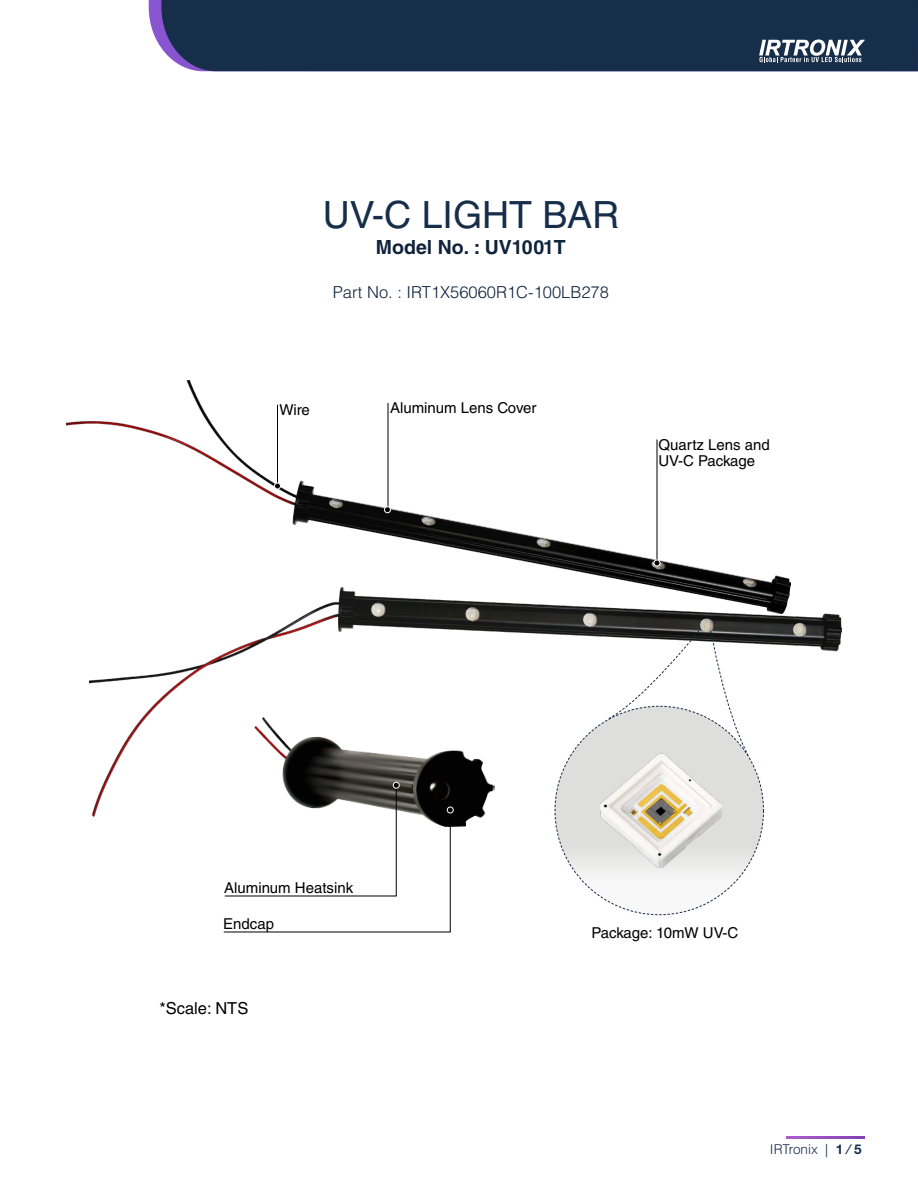
<style>
.page{position:relative;width:918px;height:1188px;background:#fff}
.page>*{position:absolute;margin:0;border:0;box-sizing:border-box;transform-origin:0 0}
.t1{font:37.5px "Helvetica LT Std";color:#162e4a}
.t2{font:700 19.5px "Helvetica LT Std";color:#0f233b}
.t3{font:300 16.5px "Helvetica LT Std";color:#0f233b}
.t4{font:16.5px "Helvetica LT Std";color:#000}
.t5{font:15px "Helvetica LT Std";color:#000}
.t6{font:300 13.5px "Helvetica LT Std";color:#162e4a}
.s1{font-family:"Helvetica LT Std Fractions Bd";font-weight:400}
</style>
<div class="page">
<svg style="left:786px;top:1136px;width:78px;height:2px"></svg>
<div style="left:161px;top:0;width:757px;height:71px;background:#162e4a"></div>
<svg style="left:759px;top:39px;width:106px;height:23px"></svg>
<img style="left:67px;top:380px;width:724px;height:208px">
<img style="left:90px;top:588px;width:751px;height:228px">
<svg style="left:555px;top:706px;width:209px;height:209px"></svg>
<img style="left:601px;top:754px;width:120px;height:114px">
<hr style="left:277px;top:405px;width:1px;height:82px;background:#000">
<hr style="left:388px;top:403px;width:1px;height:106px;background:#000">
<hr style="left:657px;top:439px;width:1px;height:126px;background:#000">
<div style="left:274px;top:483px;width:7px;height:6px;border:1px solid #fff;border-radius:50%"></div>
<svg style="left:654px;top:560px;width:6px;height:6px"></svg>
<svg style="left:384px;top:507px;width:6px;height:6px"></svg>
<div style="left:384px;top:506px;width:7px;height:7px;border:1px solid #fff;border-radius:50%"></div>
<img style="left:231px;top:694px;width:265px;height:133px">
<svg style="left:223px;top:782px;width:230px;height:150px"></svg>
<div style="left:447px;top:807px;width:7px;height:6px;border:1px solid #fff;border-radius:50%"></div>
<svg style="left:607px;top:630px;width:92px;height:90px"></svg>
<svg style="left:711px;top:631px;width:38px;height:125px"></svg>
<h1 class="t1" style="left:323px;top:193px;width:298px">UV-C LIGHT BAR</h1>
<h2 class="t2" style="left:376px;top:235px;width:191px">Model No. : UV1001T</h2>
<p class="t3" style="left:333px;top:282px;width:278px">Part No. : IRT1X56060R1C-100LB278</p>
<p class="t5" style="left:279px;top:401px;width:32px">Wire</p>
<p class="t5" style="left:390px;top:399px;width:148px">Aluminum Lens Cover</p>
<p class="t5" style="left:658px;top:436px;width:113px">Quartz Lens and</p>
<p class="t5" style="left:658px;top:452px;width:98px">UV-C Package</p>
<p class="t5" style="left:224px;top:879px;width:131px">Aluminum Heatsink</p>
<p class="t5" style="left:223px;top:915px;width:52px">Endcap</p>
<p class="t4" style="left:159px;top:999px;width:91px">*Scale: NTS</p>
<p class="t5" style="left:592px;top:924px;width:148px">Package: 10mW UV-C</p>
<p class="t6" style="left:770px;top:1140px;width:93px">IRTronix | <span class="s1">1 / 5</span></p>
</div>
